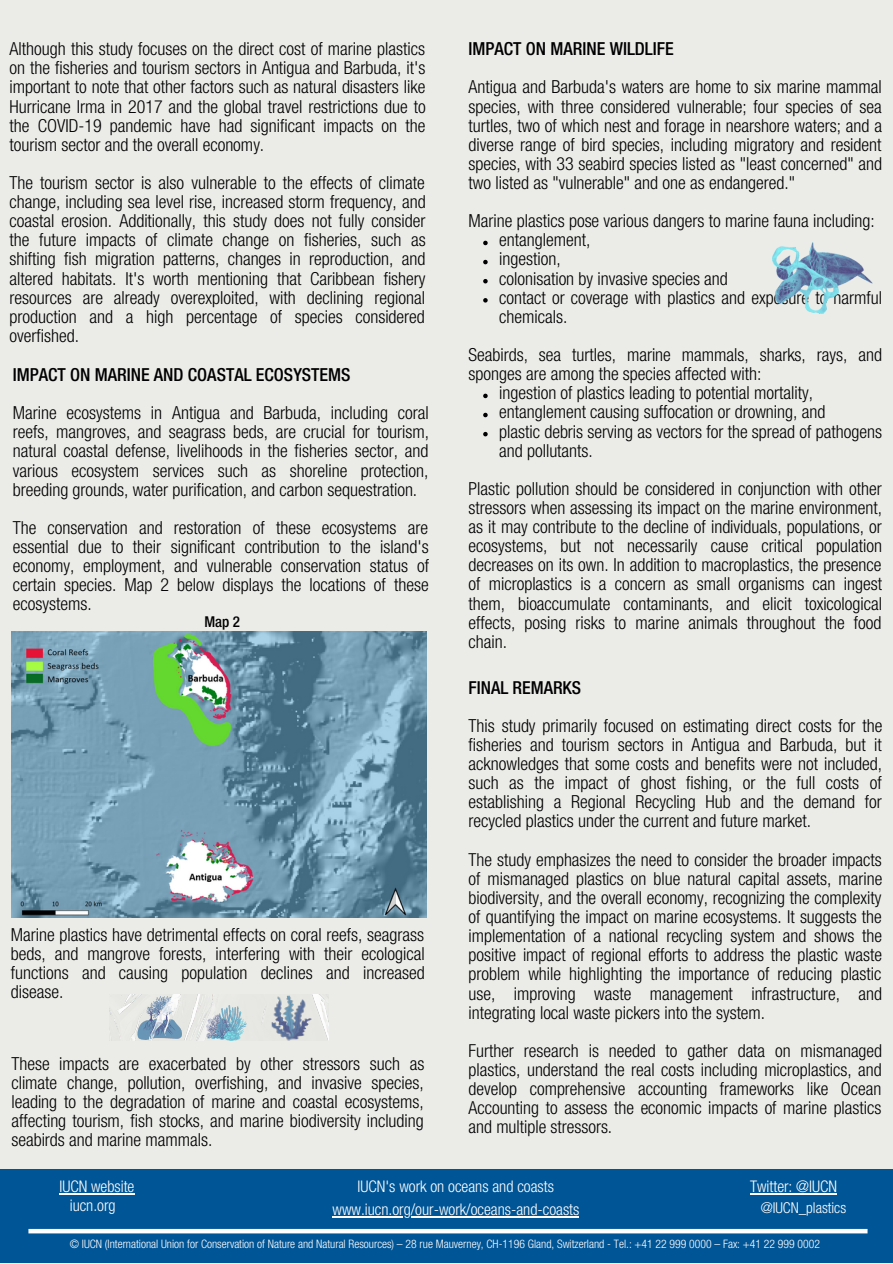
<style>
.page{position:relative;width:893px;height:1264px;background:#fff}
.page>*{position:absolute;margin:0;border:0;box-sizing:border-box;transform-origin:0 0}
.t1{font:300 condensed 18px/19px "Helvetica Neue LT Std";color:#000;text-align:justify}
.t2{font:500 condensed 18px "Helvetica Neue LT Std";color:#000}
.t3{font:300 condensed 17.85px/19px "Helvetica Neue LT Std";color:#000;text-align:justify}
.t4{font:500 condensed 17.85px "Helvetica Neue LT Std";color:#000}
.t5{font:300 condensed 16.05px "Helvetica Neue LT Std";color:#fff}
.t6{font:300 condensed 15px "Helvetica Neue LT Std";color:#fff}
.t7{font:500 condensed 15px "Helvetica Neue LT Std";color:#000}
.t8{font:300 condensed 11.7px "Helvetica Neue LT Std";color:#fff}
</style>
<div class="page">
<div style="left:0;top:0;width:892px;height:1262px;background:#ebece8"></div>
<img style="left:110px;top:994px;width:218px;height:46px">
<div style="left:1px;top:1169px;width:891px;height:93px;background:#005596"></div>
<div style="left:28px;top:1228px;width:839px;height:5px;background:#fff"></div>
<svg style="left:483px;top:241px;width:4px;height:4px"></svg>
<svg style="left:483px;top:260px;width:4px;height:4px"></svg>
<svg style="left:483px;top:279px;width:4px;height:4px"></svg>
<svg style="left:483px;top:298px;width:4px;height:4px"></svg>
<svg style="left:483px;top:393px;width:4px;height:5px"></svg>
<svg style="left:483px;top:413px;width:4px;height:4px"></svg>
<svg style="left:483px;top:432px;width:4px;height:4px"></svg>
<img style="left:772px;top:243px;width:100px;height:71px">
<img style="left:11px;top:631px;width:415px;height:286px">
<hr style="left:59px;top:1193px;width:75px;height:1px;background:#fff">
<hr style="left:750px;top:1193px;width:86px;height:1px;background:#fff">
<hr style="left:332px;top:1216px;width:247px;height:1px;background:#fff">
<p class="t1" style="left:10px;top:42px;width:417px">Although this study focuses on the direct cost of marine plastics on the fisheries and tourism sectors in Antigua and Barbuda, it's important to note that other factors such as natural disasters like Hurricane Irma in 2017 and the global travel restrictions due to the COVID-19 pandemic have had significant impacts on the tourism sector and the overall economy.</p>
<p class="t1" style="left:10px;top:176px;width:418px">The tourism sector is also vulnerable to the effects of climate change, including sea level rise, increased storm frequency, and coastal erosion. Additionally, this study does not fully consider the future impacts of climate change on fisheries, such as shifting fish migration patterns, changes in reproduction, and altered habitats. It's worth mentioning that Caribbean fishery resources are already overexploited, with declining regional production and a high percentage of species considered overfished.</p>
<p class="t2" style="left:13px;top:368px;width:339px">IMPACT ON MARINE AND COASTAL ECOSYSTEMS</p>
<p class="t1" style="left:13px;top:406px;width:418px">Marine ecosystems in Antigua and Barbuda, including coral reefs, mangroves, and seagrass beds, are crucial for tourism, natural coastal defense, livelihoods in the fisheries sector, and various ecosystem services such as shoreline protection, breeding grounds, water purification, and carbon sequestration.</p>
<p class="t1" style="left:13px;top:520px;width:418px">The conservation and restoration of these ecosystems are essential due to their significant contribution to the island's economy, employment, and vulnerable conservation status of certain species. Map 2 below displays the locations of these ecosystems.</p>
<p class="t7" style="left:204px;top:616px;width:37px">Map 2</p>
<p class="t1" style="left:11px;top:927px;width:415px">Marine plastics have detrimental effects on coral reefs, seagrass beds, and mangrove forests, interfering with their ecological functions and causing population declines and increased disease.</p>
<p class="t1" style="left:11px;top:1056px;width:414px">These impacts are exacerbated by other stressors such as climate change, pollution, overfishing, and invasive species, leading to the degradation of marine and coastal ecosystems, affecting tourism, fish stocks, and marine biodiversity including seabirds and marine mammals.</p>
<p class="t2" style="left:468px;top:42px;width:207px">IMPACT ON MARINE WILDLIFE</p>
<p class="t1" style="left:468px;top:80px;width:415px">Antigua and Barbuda's waters are home to six marine mammal species, with three considered vulnerable; four species of sea turtles, two of which nest and forage in nearshore waters; and a diverse range of bird species, including migratory and resident species, with 33 seabird species listed as "least concerned" and two listed as "vulnerable" and one as endangered."</p>
<p class="t1" style="left:468px;top:214px;width:407px">Marine plastics pose various dangers to marine fauna including:</p>
<p class="t1" style="left:499px;top:233px;width:93px">entanglement,</p>
<p class="t1" style="left:499px;top:252px;width:63px">ingestion,</p>
<p class="t1" style="left:499px;top:271px;width:230px">colonisation by invasive species and</p>
<p class="t1" style="left:499px;top:290px;width:384px">contact or coverage with plastics and exposure to harmful chemicals.</p>
<p class="t1" style="left:468px;top:347px;width:415px">Seabirds, sea turtles, marine mammals, sharks, rays, and sponges are among the species affected with:</p>
<p class="t1" style="left:499px;top:386px;width:315px">ingestion of plastics leading to potential mortality,</p>
<p class="t1" style="left:499px;top:405px;width:328px">entanglement causing suffocation or drowning, and</p>
<p class="t1" style="left:499px;top:424px;width:384px">plastic debris serving as vectors for the spread of pathogens and pollutants.</p>
<p class="t1" style="left:468px;top:481px;width:415px">Plastic pollution should be considered in conjunction with other stressors when assessing its impact on the marine environment, as it may contribute to the decline of individuals, populations, or ecosystems, but not necessarily cause critical population decreases on its own. In addition to macroplastics, the presence of microplastics is a concern as small organisms can ingest them, bioaccumulate contaminants, and elicit toxicological effects, posing risks to marine animals throughout the food chain.</p>
<p class="t4" style="left:468px;top:681px;width:114px">FINAL REMARKS</p>
<p class="t1" style="left:468px;top:718px;width:415px">This study primarily focused on estimating direct costs for the fisheries and tourism sectors in Antigua and Barbuda, but it acknowledges that some costs and benefits were not included, such as the impact of ghost fishing, or the full costs of establishing a Regional Recycling Hub and the demand for recycled plastics under the current and future market.</p>
<p class="t3" style="left:468px;top:852px;width:415px">The study emphasizes the need to consider the broader impacts of mismanaged plastics on blue natural capital assets, marine biodiversity, and the overall economy, recognizing the complexity of quantifying the impact on marine ecosystems. It suggests the implementation of a national recycling system and shows the positive impact of regional efforts to address the plastic waste problem while highlighting the importance of reducing plastic use, improving waste management infrastructure, and integrating local waste pickers into the system.</p>
<p class="t3" style="left:468px;top:1043px;width:415px">Further research is needed to gather data on mismanaged plastics, understand the real costs including microplastics, and develop comprehensive accounting frameworks like Ocean Accounting to assess the economic impacts of marine plastics and multiple stressors.</p>
<p class="t5" style="left:59px;top:1180px;width:77px">IUCN website</p>
<p class="t5" style="left:357px;top:1180px;width:198px">IUCN's work on oceans and coasts</p>
<p class="t5" style="left:750px;top:1180px;width:88px">Twitter: @IUCN</p>
<p class="t5" style="left:70px;top:1199px;width:47px">iucn.org</p>
<p class="t5" style="left:332px;top:1203px;width:248px">www.iucn.org/our-work/oceans-and-coasts</p>
<p class="t6" style="left:760px;top:1202px;width:87px">@IUCN_plastics</p>
<p class="t8" style="left:70px;top:1239px;width:751px">© IUCN (International Union for Conservation of Nature and Natural Resources) – 28 rue Mauverney, CH-1196 Gland, Switzerland - Tel.: +41 22 999 0000 – Fax: +41 22 999 0002</p>
</div>
